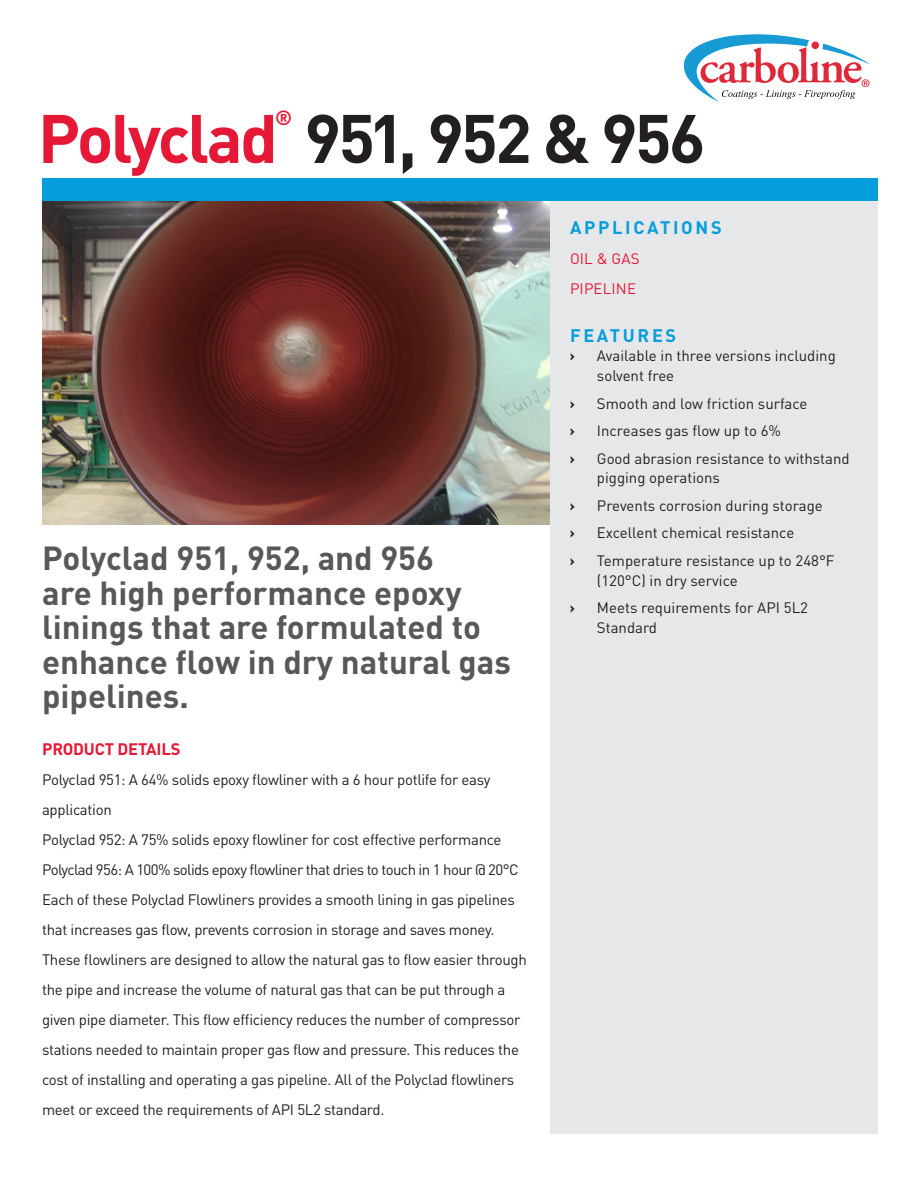
<style>
.page{position:relative;width:918px;height:1188px;background:#fff}
.page>*{position:absolute;margin:0;border:0;box-sizing:border-box;transform-origin:0 0}
.t1{font:700 67.5px "DIN";letter-spacing:-.04em;color:#231f20}
.Subhead_-_Product_In{font:700 33px/34.5px "DIN Pro";color:#57585a}
.t2{font:700 20.25px "DIN";color:#e51836}
.APPLICATIONS___FEATU{font:700 18px "DIN Pro";letter-spacing:.15em;color:#069ddc}
.Text_-_Product_Detai{font:700 16.5px "DIN Pro";letter-spacing:-.01em;color:#e51836}
.Text_-_Product_Detai-2{font:15px/30px "DIN Pro";letter-spacing:-.02em;color:#231f20}
.Text_-_Product_Detai-3{font:15px/19.8px "DIN Pro";color:#231f20}
.Text_-_Product_Detai-4{font:15px "DIN Pro";letter-spacing:-.04em;color:#231f20}
.APPLICATION_LISTING{font:15px "DIN Pro";letter-spacing:.01em;color:#e51836}
.t3{font:700 15px "DIN Pro";color:#231f20}
.s1{color:#e51836}
</style>
<div class="page">
<div style="left:550px;top:200px;width:328px;height:934px;background:#e6e7e9"></div>
<img style="left:42px;top:201px;width:508px;height:323px">
<div style="left:42px;top:178px;width:836px;height:23px;background:#069ddc"></div>
<svg style="left:684px;top:34px;width:186px;height:68px"></svg>
<div style="left:811px;top:42px;width:8px;height:7px;background:#de293b;border-radius:50%"></div>
<p class="t2" style="left:275px;top:105px;width:19px">®</p>
<p class="t1" style="left:38px;top:94px;width:669px"><span class="s1">Polyclad</span> 951, 952 &amp; 956</p>
<p class="Subhead_-_Product_In" style="left:42px;top:537px;width:470px">Polyclad 951, 952, and 956<br>are high performance epoxy linings that are formulated to enhance flow in dry natural gas pipelines.</p>
<p class="Text_-_Product_Detai" style="left:42px;top:735px;width:140px">PRODUCT DETAILS</p>
<p class="Text_-_Product_Detai-2" style="left:42px;top:763px;width:450px">Polyclad 951: A 64% solids epoxy flowliner with a 6 hour potlife for easy application</p>
<p class="Text_-_Product_Detai-2" style="left:42px;top:823px;width:461px">Polyclad 952: A 75% solids epoxy flowliner for cost effective performance</p>
<p class="Text_-_Product_Detai-4" style="left:42px;top:858px;width:478px">Polyclad 956: A 100% solids epoxy flowliner that dries to touch in 1 hour @ 20°C</p>
<p class="Text_-_Product_Detai-2" style="left:42px;top:883px;width:486px">Each of these Polyclad Flowliners provides a smooth lining in gas pipelines that increases gas flow, prevents corrosion in storage and saves money.<br>These flowliners are designed to allow the natural gas to flow easier through the pipe and increase the volume of natural gas that can be put through a given pipe diameter. This flow efficiency reduces the number of compressor stations needed to maintain proper gas flow and pressure. This reduces the cost of installing and operating a gas pipeline. All of the Polyclad flowliners meet or exceed the requirements of API 5L2 standard.</p>
<p class="APPLICATIONS___FEATU" style="left:570px;top:212px;width:153px">APPLICATIONS</p>
<p class="APPLICATION_LISTING" style="left:570px;top:246px;width:71px">OIL &amp; GAS</p>
<p class="APPLICATION_LISTING" style="left:570px;top:276px;width:67px">PIPELINE</p>
<p class="APPLICATIONS___FEATU" style="left:570px;top:320px;width:108px">FEATURES</p>
<p class="t3" style="left:570px;top:343px;width:7px">›</p>
<p class="Text_-_Product_Detai-3" style="left:597px;top:345px;width:240px">Available in three versions including solvent free</p>
<p class="t3" style="left:570px;top:391px;width:7px">›</p>
<p class="Text_-_Product_Detai-3" style="left:597px;top:392px;width:212px">Smooth and low friction surface</p>
<p class="t3" style="left:570px;top:418px;width:7px">›</p>
<p class="Text_-_Product_Detai-3" style="left:597px;top:419px;width:186px">Increases gas flow up to 6%</p>
<p class="t3" style="left:570px;top:446px;width:7px">›</p>
<p class="Text_-_Product_Detai-3" style="left:597px;top:447px;width:254px">Good abrasion resistance to withstand pigging operations</p>
<p class="t3" style="left:570px;top:493px;width:7px">›</p>
<p class="Text_-_Product_Detai-3" style="left:597px;top:494px;width:227px">Prevents corrosion during storage</p>
<p class="t3" style="left:570px;top:520px;width:7px">›</p>
<p class="Text_-_Product_Detai-3" style="left:597px;top:522px;width:199px">Excellent chemical resistance</p>
<p class="t3" style="left:570px;top:548px;width:7px">›</p>
<p class="Text_-_Product_Detai-3" style="left:597px;top:549px;width:239px">Temperature resistance up to 248°F (120°C) in dry service</p>
<p class="t3" style="left:570px;top:595px;width:7px">›</p>
<p class="Text_-_Product_Detai-3" style="left:597px;top:596px;width:213px">Meets requirements for API 5L2<br>Standard</p>
</div>
